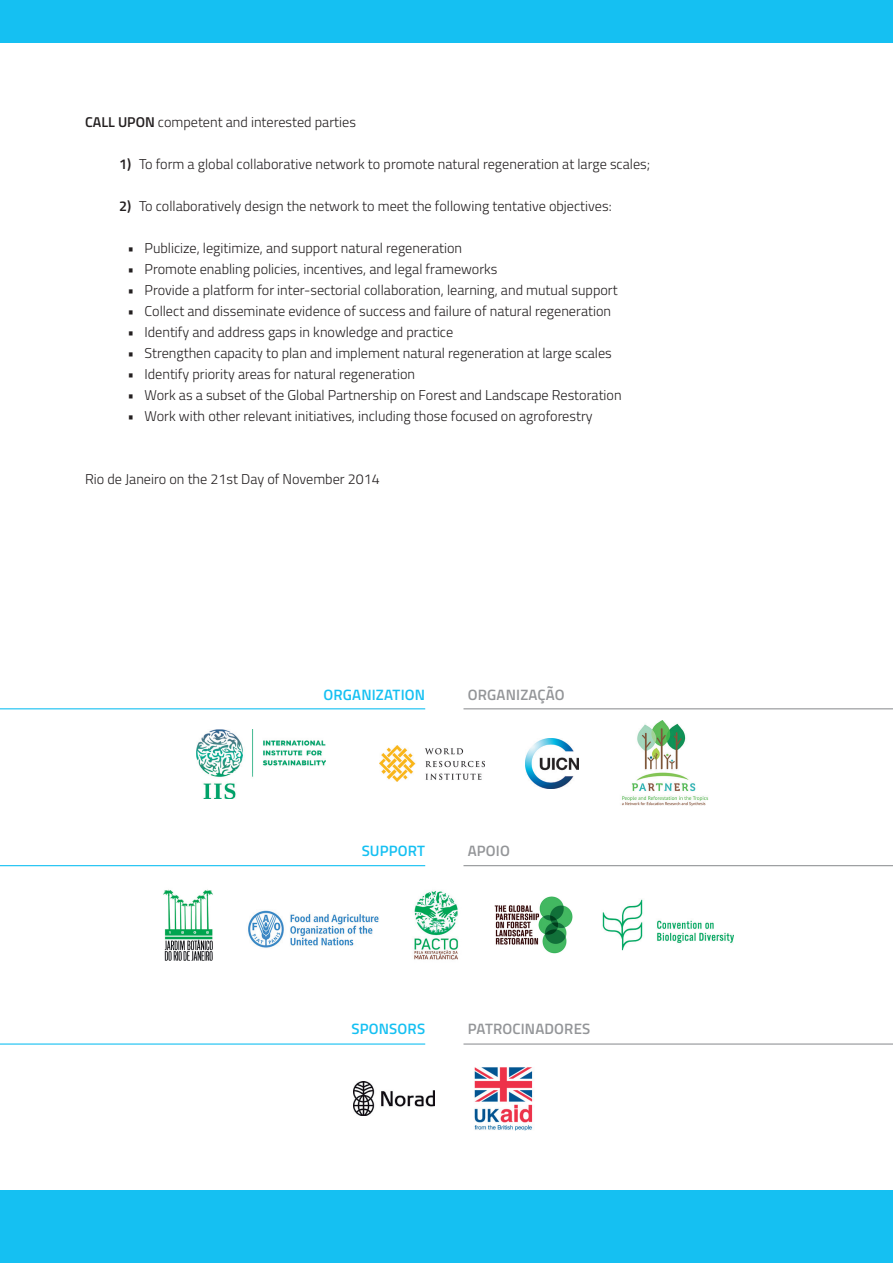
<style>
.page{position:relative;width:893px;height:1263px;background:#fff}
.page>*{position:absolute;margin:0;border:0;box-sizing:border-box;transform-origin:0 0}
.t1{font:600 15px "Titillium";letter-spacing:.01em;color:#939598}
.t2{font:600 15px "Titillium";letter-spacing:.01em;color:#15c0f2}
.t3{font:300 14.25px "Titillium";color:#231f20}
.s1{font-weight:600}
</style>
<div class="page">
<img style="left:196px;top:729px;width:130px;height:69px">
<img style="left:621px;top:721px;width:88px;height:85px">
<img style="left:526px;top:739px;width:52px;height:50px">
<img style="left:379px;top:745px;width:106px;height:37px">
<img style="left:474px;top:1067px;width:59px;height:64px">
<img style="left:353px;top:1081px;width:81px;height:34px">
<hr style="left:0;top:708px;width:425px;height:1px;background:#15c0f2">
<hr style="left:0;top:865px;width:425px;height:1px;background:#15c0f2">
<hr style="left:0;top:1043px;width:425px;height:1px;background:#15c0f2">
<hr style="left:463px;top:708px;width:430px;height:1px;background:#939598">
<hr style="left:463px;top:865px;width:430px;height:1px;background:#939598">
<hr style="left:463px;top:1043px;width:430px;height:1px;background:#939598">
<div style="left:0;top:0;width:893px;height:43px;background:#15c0f2"></div>
<div style="left:0;top:1191px;width:893px;height:72px;background:#15c0f2"></div>
<img style="left:248px;top:910px;width:131px;height:38px">
<img style="left:163px;top:889px;width:50px;height:72px">
<img style="left:414px;top:890px;width:45px;height:70px">
<img style="left:494px;top:896px;width:78px;height:58px">
<img style="left:602px;top:899px;width:131px;height:52px">
<p class="t3" style="left:85px;top:112px;width:272px"><span class="s1">CALL UPON</span> competent and interested parties</p>
<p class="t3" style="left:119px;top:154px;width:533px"><span class="s1">1)</span> To form a global collaborative network to promote natural regeneration at large scales;</p>
<p class="t3" style="left:119px;top:196px;width:494px"><span class="s1">2)</span> To collaboratively design the network to meet the following tentative objectives:</p>
<p class="t3" style="left:128px;top:238px;width:336px">• Publicize, legitimize, and support natural regeneration</p>
<p class="t3" style="left:128px;top:259px;width:371px">• Promote enabling policies, incentives, and legal frameworks</p>
<p class="t3" style="left:128px;top:280px;width:492px">• Provide a platform for inter-sectorial collaboration, learning, and mutual support</p>
<p class="t3" style="left:128px;top:301px;width:485px">• Collect and disseminate evidence of success and failure of natural regeneration</p>
<p class="t3" style="left:128px;top:322px;width:327px">• Identify and address gaps in knowledge and practice</p>
<p class="t3" style="left:128px;top:343px;width:486px">• Strengthen capacity to plan and implement natural regeneration at large scales</p>
<p class="t3" style="left:128px;top:364px;width:289px">• Identify priority areas for natural regeneration</p>
<p class="t3" style="left:128px;top:385px;width:496px">• Work as a subset of the Global Partnership on Forest and Landscape Restoration</p>
<p class="t3" style="left:128px;top:406px;width:467px">• Work with other relevant initiatives, including those focused on agroforestry</p>
<p class="t3" style="left:85px;top:469px;width:296px">Rio de Janeiro on the 21st Day of November 2014</p>
<p class="t2" style="left:323px;top:683px;width:103px">ORGANIZATION</p>
<p class="t1" style="left:468px;top:683px;width:98px">ORGANIZAÇÃO</p>
<p class="t2" style="left:362px;top:839px;width:65px">SUPPORT</p>
<p class="t1" style="left:468px;top:839px;width:44px">APOIO</p>
<p class="t2" style="left:352px;top:1018px;width:75px">SPONSORS</p>
<p class="t1" style="left:468px;top:1018px;width:124px">PATROCINADORES</p>
</div>
